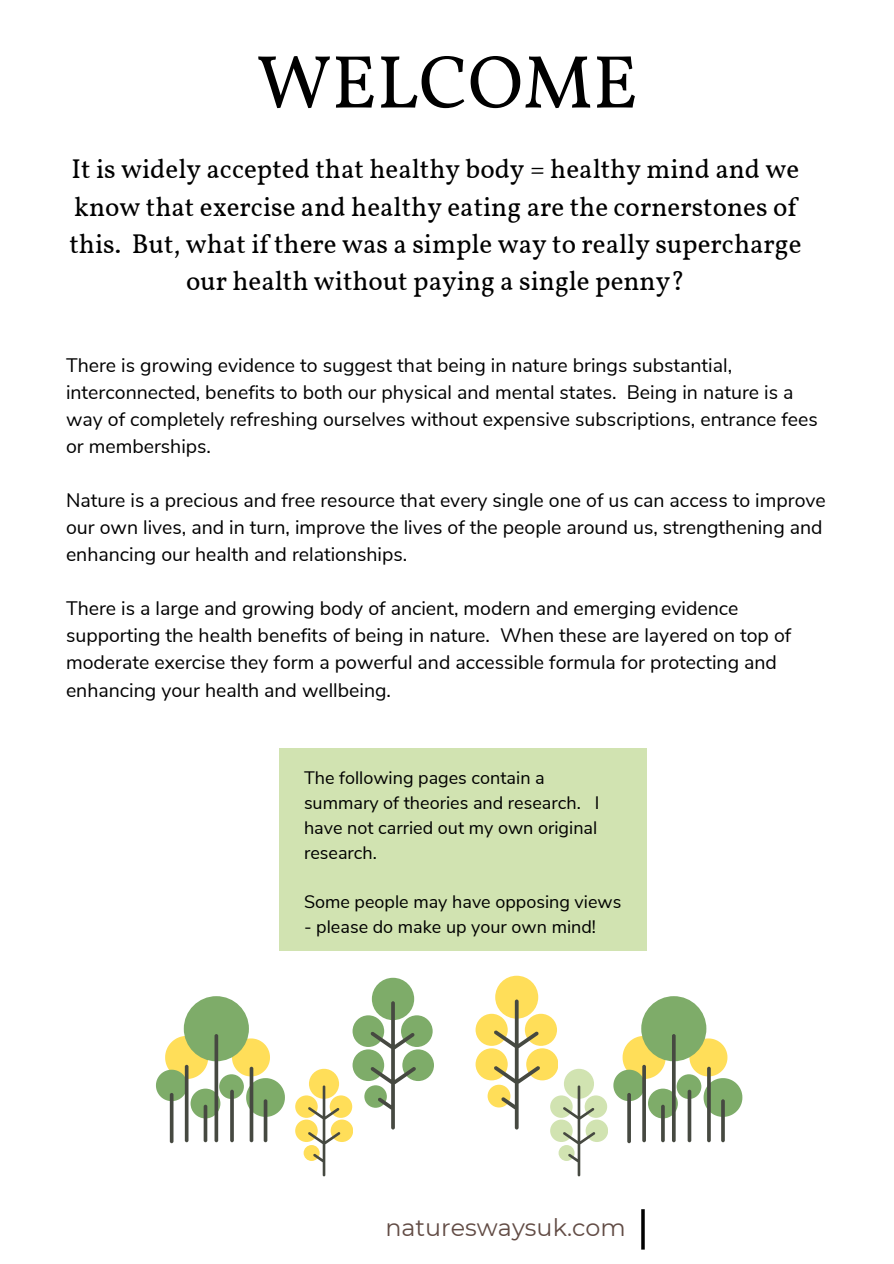
<style>
.page{position:relative;width:894px;height:1264px;background:#fff}
.page>*{position:absolute;margin:0;border:0;box-sizing:border-box;transform-origin:0 0}
.t1{font:75px "Vollkorn";color:#000}
.t2{font:27px/37.2px "Vollkorn";color:#000;text-align:center}
.t3{font:23.85px "Montserrat";color:#624c45}
.t4{font:19.5px/27px "Nunito Sans";color:#000}
.t5{font:18px/24.8px "Nunito Sans";color:#000}
</style>
<div class="page">
<svg style="left:641px;top:1209px;width:3px;height:40px"></svg>
<div style="left:584px;top:1095px;width:23px;height:22px;background:#d1e3b1;border-radius:50%"></div>
<div style="left:563px;top:1068px;width:31px;height:30px;background:#d1e3b1;border-radius:50%"></div>
<div style="left:550px;top:1095px;width:22px;height:22px;background:#d1e3b1;border-radius:50%"></div>
<div style="left:585px;top:1119px;width:22px;height:22px;background:#d1e3b1;border-radius:50%"></div>
<div style="left:550px;top:1119px;width:22px;height:22px;background:#d1e3b1;border-radius:50%"></div>
<svg style="left:558px;top:1144px;width:16px;height:16px"></svg>
<svg style="left:562px;top:1085px;width:33px;height:91px"></svg>
<div style="left:190px;top:1088px;width:30px;height:30px;background:#7eac69;border-radius:50%"></div>
<div style="left:219px;top:1074px;width:25px;height:24px;background:#7eac69;border-radius:50%"></div>
<svg style="left:232px;top:1038px;width:53px;height:78px"></svg>
<svg style="left:156px;top:1035px;width:52px;height:66px"></svg>
<div style="left:184px;top:996px;width:65px;height:65px;background:#7eac69;border-radius:50%"></div>
<svg style="left:214px;top:1034px;width:4px;height:108px"></svg>
<svg style="left:230px;top:1089px;width:4px;height:53px"></svg>
<svg style="left:203px;top:1104px;width:4px;height:38px"></svg>
<svg style="left:263px;top:1099px;width:4px;height:43px"></svg>
<svg style="left:249px;top:1066px;width:4px;height:76px"></svg>
<hr style="left:185px;top:1064px;width:3px;height:78px;background:#464941;border-radius:2px">
<hr style="left:170px;top:1092px;width:3px;height:51px;background:#464941;border-radius:2px">
<div style="left:401px;top:1015px;width:31px;height:31px;background:#7eac69;border-radius:50%"></div>
<div style="left:372px;top:977px;width:42px;height:43px;background:#7eac69;border-radius:50%"></div>
<div style="left:352px;top:1015px;width:32px;height:31px;background:#7eac69;border-radius:50%"></div>
<div style="left:402px;top:1049px;width:31px;height:32px;background:#7eac69;border-radius:50%"></div>
<div style="left:352px;top:1049px;width:32px;height:32px;background:#7eac69;border-radius:50%"></div>
<div style="left:364px;top:1085px;width:23px;height:22px;background:#7eac69;border-radius:50%"></div>
<svg style="left:370px;top:1001px;width:46px;height:128px"></svg>
<div style="left:524px;top:1013px;width:33px;height:32px;background:#ffde59;border-radius:50%"></div>
<div style="left:495px;top:975px;width:43px;height:43px;background:#ffde59;border-radius:50%"></div>
<div style="left:475px;top:1013px;width:32px;height:32px;background:#ffde59;border-radius:50%"></div>
<div style="left:526px;top:1048px;width:31px;height:32px;background:#ffde59;border-radius:50%"></div>
<div style="left:475px;top:1048px;width:32px;height:32px;background:#ffde59;border-radius:50%"></div>
<svg style="left:487px;top:1084px;width:23px;height:23px"></svg>
<svg style="left:493px;top:999px;width:47px;height:130px"></svg>
<div style="left:329px;top:1095px;width:23px;height:22px;background:#ffde59;border-radius:50%"></div>
<div style="left:309px;top:1068px;width:30px;height:30px;background:#ffde59;border-radius:50%"></div>
<div style="left:295px;top:1095px;width:22px;height:22px;background:#ffde59;border-radius:50%"></div>
<div style="left:330px;top:1119px;width:22px;height:22px;background:#ffde59;border-radius:50%"></div>
<div style="left:295px;top:1119px;width:22px;height:22px;background:#ffde59;border-radius:50%"></div>
<svg style="left:303px;top:1144px;width:16px;height:16px"></svg>
<svg style="left:308px;top:1085px;width:32px;height:91px"></svg>
<div style="left:647px;top:1088px;width:30px;height:30px;background:#7eac69;border-radius:50%"></div>
<div style="left:676px;top:1074px;width:25px;height:24px;background:#7eac69;border-radius:50%"></div>
<svg style="left:689px;top:1038px;width:53px;height:78px"></svg>
<svg style="left:613px;top:1036px;width:52px;height:65px"></svg>
<div style="left:641px;top:996px;width:65px;height:65px;background:#7eac69;border-radius:50%"></div>
<svg style="left:671px;top:1034px;width:4px;height:108px"></svg>
<svg style="left:687px;top:1089px;width:4px;height:53px"></svg>
<hr style="left:661px;top:1104px;width:3px;height:38px;background:#464941;border-radius:2px">
<hr style="left:721px;top:1099px;width:3px;height:43px;background:#464941;border-radius:2px">
<hr style="left:707px;top:1066px;width:3px;height:76px;background:#464941;border-radius:2px">
<hr style="left:642px;top:1064px;width:3px;height:78px;background:#464941;border-radius:2px">
<hr style="left:627px;top:1092px;width:3px;height:51px;background:#464941;border-radius:2px">
<div style="left:280px;top:748px;width:366px;height:202px;background:#d1e3b1"></div>
<p class="t1" style="left:256px;top:36px;width:383px">WELCOME</p>
<p class="t2" style="left:69px;top:153px;width:733px">It is widely accepted that healthy body = healthy mind and we know that exercise and healthy eating are the cornerstones of this. But, what if there was a simple way to really supercharge our health without paying a single penny?</p>
<p class="t4" style="left:66px;top:352px;width:753px">There is growing evidence to suggest that being in nature brings substantial, interconnected, benefits to both our physical and mental states. Being in nature is a way of completely refreshing ourselves without expensive subscriptions, entrance fees or memberships.</p>
<p class="t4" style="left:66px;top:487px;width:761px">Nature is a precious and free resource that every single one of us can access to improve our own lives, and in turn, improve the lives of the people around us, strengthening and enhancing our health and relationships.</p>
<p class="t4" style="left:66px;top:595px;width:726px">There is a large and growing body of ancient, modern and emerging evidence supporting the health benefits of being in nature. When these are layered on top of moderate exercise they form a powerful and accessible formula for protecting and enhancing your health and wellbeing.</p>
<p class="t5" style="left:304px;top:766px;width:297px">The following pages contain a summary of theories and research. I have not carried out my own original research.</p>
<p class="t5" style="left:304px;top:890px;width:319px">Some people may have opposing views</p>
<p class="t5" style="left:304px;top:914px;width:293px">- please do make up your own mind!</p>
<p class="t3" style="left:385px;top:1212px;width:242px">natureswaysuk.com</p>
</div>
